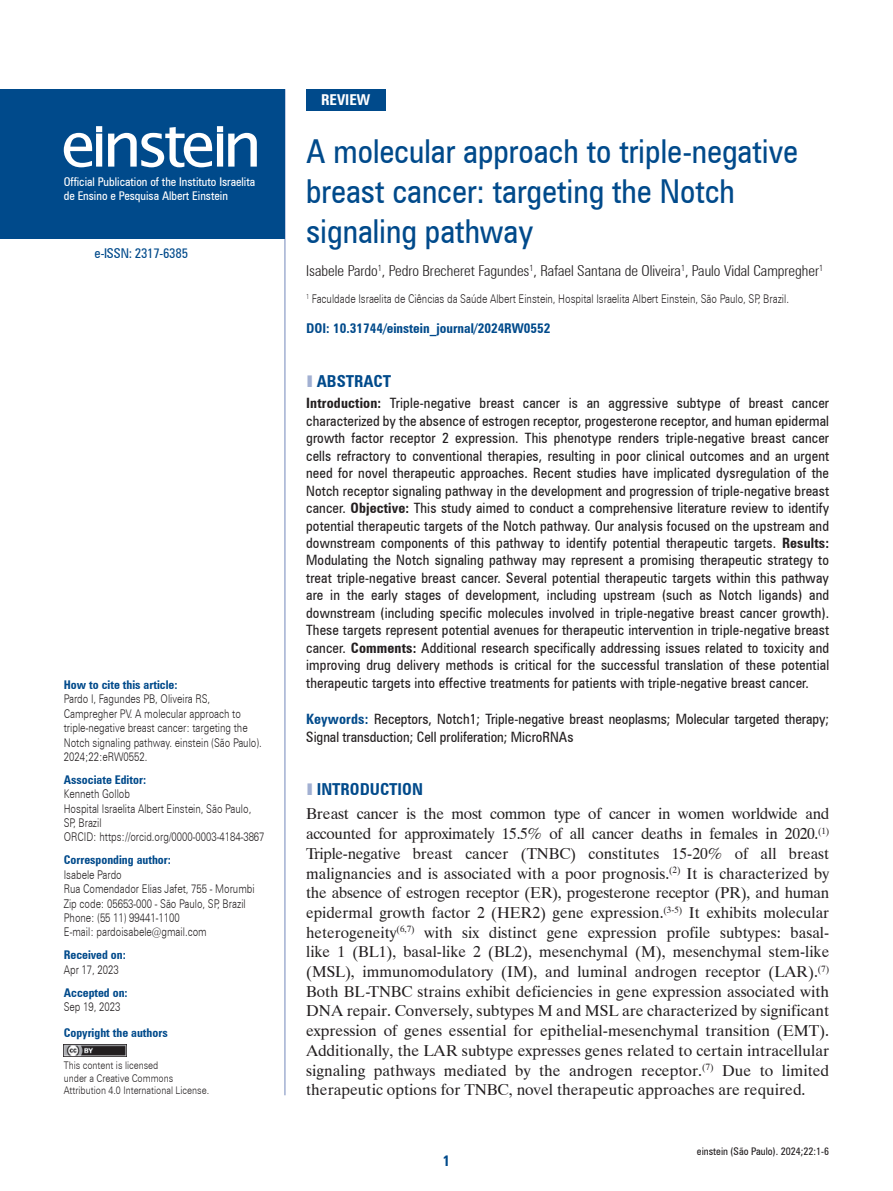
<style>
.page{position:relative;width:893px;height:1191px;background:#fff}
.page>*{position:absolute;margin:0;border:0;box-sizing:border-box;transform-origin:0 0}
.t1{font:condensed 33px/39.8px "Zurich BT";color:#004a8b}
.t2{font:700 condensed 16.5px "Zurich BT";color:#004a8b}
.t3{font:15.75px/19.6px "Dutch 801 BT";color:#231f20;text-align:justify}
.t4{font:300 condensed 15px "Zurich BT";color:#231f20}
.t5{font:700 condensed 15px "Zurich BT";color:#fff}
.t6{font:700 condensed 15px "Zurich BT";color:#004a8b}
.t7{font:condensed 14.25px/17.4px "Zurich BT";color:#231f20;text-align:justify}
.t8{font:700 condensed 13.5px "Zurich BT";color:#004a8b}
.t9{font:condensed 13.5px "Zurich BT";letter-spacing:-.02em;color:#004a8b}
.t10{font:300 12px/14.4px "Zurich BT";color:#231f20;scale:.8 1}
.t11{font:700 condensed 12px "Zurich BT";color:#004a8b}
.t12{font:condensed 12px/14.4px "Zurich BT";color:#fff}
.t13{font:300 10.5px/12.6px "Zurich BT";color:#231f20;scale:.85 1}
.t14{font:condensed 10.5px "Zurich BT";color:#231f20}
.s1{color:#a2b0d2}
.s2{font-weight:700}
.s3{font-weight:700;color:#004a8b}
</style>
<div class="page">
<img style="left:64px;top:1044px;width:63px;height:12px">
<hr style="left:284px;top:89px;width:2px;height:1006px;background:#a2b0d2">
<div style="left:0;top:89px;width:284px;height:149px;background:#004a8b"></div>
<svg style="left:108px;top:126px;width:149px;height:41px"></svg>
<svg style="left:64px;top:126px;width:38px;height:41px"></svg>
<div style="left:306px;top:89px;width:79px;height:21px;background:#004a8b"></div>
<p class="t12" style="left:64px;top:174px;width:193px">Official Publication of the Instituto Israelita de Ensino e Pesquisa Albert Einstein</p>
<p class="t9" style="left:95px;top:245px;width:95px">e-ISSN: 2317-6385</p>
<p class="t11" style="left:64px;top:677px;width:115px">How to cite this article:</p>
<p class="t10" style="left:64px;top:692px;width:249px">Pardo I, Fagundes PB, Oliveira RS, Campregher PV. A molecular approach to triple-negative breast cancer: targeting the Notch signaling pathway. einstein (São Paulo).<br>2024;22:eRW0552.</p>
<p class="t11" style="left:64px;top:772px;width:84px">Associate Editor:</p>
<p class="t10" style="left:64px;top:786px;width:253px">Kenneth Gollob<br>Hospital Israelita Albert Einstein, São Paulo,<br>SP, Brazil<br>ORCID: https://orcid.org/0000-0003-4184-3867</p>
<p class="t11" style="left:64px;top:853px;width:109px">Corresponding author:</p>
<p class="t10" style="left:64px;top:867px;width:240px">Isabele Pardo<br>Rua Comendador Elias Jafet, 755 - Morumbi<br>Zip code: 05653-000 - São Paulo, SP, Brazil<br>Phone: (55 11) 99441-1100<br>E-mail: pardoisabele@gmail.com</p>
<p class="t11" style="left:64px;top:947px;width:64px">Received on:</p>
<p class="t10" style="left:64px;top:962px;width:70px">Apr 17, 2023</p>
<p class="t11" style="left:64px;top:985px;width:65px">Accepted on:</p>
<p class="t10" style="left:64px;top:999px;width:72px">Sep 19, 2023</p>
<p class="t11" style="left:64px;top:1025px;width:105px">Copyright the authors</p>
<p class="t13" style="left:64px;top:1058px;width:173px">This content is licensed<br>under a Creative Commons<br>Attribution 4.0 International License.</p>
<p class="t5" style="left:321px;top:91px;width:51px">REVIEW</p>
<h1 class="t1" style="left:306px;top:131px;width:493px">A molecular approach to triple-negative breast cancer: targeting the Notch signaling pathway</h1>
<p class="t4" style="left:306px;top:261px;width:518px">Isabele Pardo<sup>1</sup>, Pedro Brecheret Fagundes<sup>1</sup>, Rafael Santana de Oliveira<sup>1</sup>, Paulo Vidal Campregher<sup>1</sup></p>
<p class="t10" style="left:306px;top:292px;width:605px"><sup>1</sup> Faculdade Israelita de Ciências da Saúde Albert Einstein, Hospital Israelita Albert Einstein, São Paulo, SP, Brazil.</p>
<p class="t8" style="left:306px;top:320px;width:246px">DOI: 10.31744/einstein_journal/2024RW0552</p>
<p class="t2" style="left:306px;top:371px;width:86px"><span class="s1">❚</span> ABSTRACT</p>
<p class="t7" style="left:306px;top:394px;width:524px"><span class="s2">Introduction:</span> Triple-negative breast cancer is an aggressive subtype of breast cancer characterized by the absence of estrogen receptor, progesterone receptor, and human epidermal growth factor receptor 2 expression. This phenotype renders triple-negative breast cancer cells refractory to conventional therapies, resulting in poor clinical outcomes and an urgent need for novel therapeutic approaches. Recent studies have implicated dysregulation of the Notch receptor signaling pathway in the development and progression of triple-negative breast cancer. <span class="s2">Objective:</span> This study aimed to conduct a comprehensive literature review to identify potential therapeutic targets of the Notch pathway. Our analysis focused on the upstream and downstream components of this pathway to identify potential therapeutic targets. <span class="s2">Results:<br></span>Modulating the Notch signaling pathway may represent a promising therapeutic strategy to treat triple-negative breast cancer. Several potential therapeutic targets within this pathway are in the early stages of development, including upstream (such as Notch ligands) and downstream (including specific molecules involved in triple-negative breast cancer growth).<br>These targets represent potential avenues for therapeutic intervention in triple-negative breast cancer. <span class="s2">Comments:</span> Additional research specifically addressing issues related to toxicity and improving drug delivery methods is critical for the successful translation of these potential therapeutic targets into effective treatments for patients with triple-negative breast cancer.</p>
<p class="t7" style="left:306px;top:710px;width:524px"><span class="s3">Keywords:</span> Receptors, Notch1; Triple-negative breast neoplasms; Molecular targeted therapy;<br>Signal transduction; Cell proliferation; MicroRNAs</p>
<p class="t2" style="left:306px;top:779px;width:118px"><span class="s1">❚</span> INTRODUCTION</p>
<p class="t3" style="left:306px;top:804px;width:525px">Breast cancer is the most common type of cancer in women worldwide and accounted for approximately 15.5% of all cancer deaths in females in 2020.<sup>(1)<br></sup>Triple-negative breast cancer (TNBC) constitutes 15-20% of all breast malignancies and is associated with a poor prognosis.<sup>(2)</sup> It is characterized by the absence of estrogen receptor (ER), progesterone receptor (PR), and human epidermal growth factor 2 (HER2) gene expression.<sup>(3-5)</sup> It exhibits molecular heterogeneity<sup>(6,7)</sup> with six distinct gene expression profile subtypes: basal&shy;like 1 (BL1), basal-like 2 (BL2), mesenchymal (M), mesenchymal stem-like (MSL), immunomodulatory (IM), and luminal androgen receptor (LAR).<sup>(7)<br></sup>Both BL-TNBC strains exhibit deficiencies in gene expression associated with DNA repair. Conversely, subtypes M and MSL are characterized by significant expression of genes essential for epithelial-mesenchymal transition (EMT).<br>Additionally, the LAR subtype expresses genes related to certain intracellular signaling pathways mediated by the androgen receptor.<sup>(7)</sup> Due to limited therapeutic options for TNBC, novel therapeutic approaches are required.</p>
<p class="t6" style="left:443px;top:1151px;width:9px">1</p>
<p class="t14" style="left:697px;top:1144px;width:134px">einstein (São Paulo). 2024;22:1-6</p>
</div>
